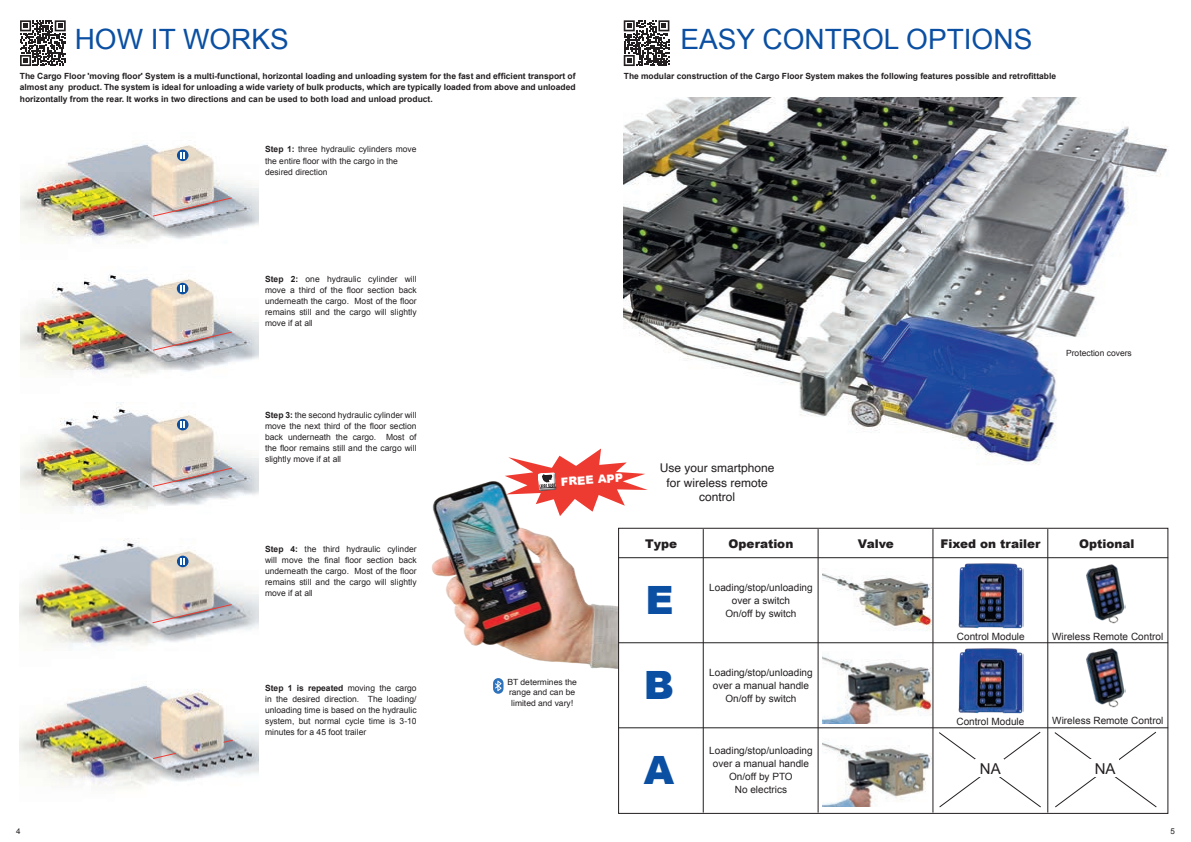
<style>
.page{position:relative;width:1191px;height:842px;background:#fff}
.page>*{position:absolute;margin:0;border:0;box-sizing:border-box;transform-origin:0 0}
.t1{font:900 39px/85px "Arial";color:#0a4fa2;text-align:justify}
.t2{font:28px "Arial";color:#0a4fa2}
.t3{font:15px "Arial";color:#231f20}
.t4{font:12px/14.4px "Helvetica";color:#231f20;text-align:center}
.t5{font:900 12px "Arial";color:#231f20}
.t6{font:900 11.4px "Arial";color:#fff}
.t7{font:10px/13px "Arial";color:#231f20;text-align:center}
.t8{font:8.5px/11px "Arial";color:#231f20;text-align:justify}
.t9{font:700 8.5px/11.5px "Arial";color:#231f20;text-align:justify}
.t10{font:8.5px/10.2px "Helvetica";color:#231f20}
.t11{font:8px "Arial";color:#231f20}
.s1{font-weight:700}
</style>
<div class="page">
<img style="left:432px;top:481px;width:186px;height:188px">
<img style="left:20px;top:141px;width:238px;height:102px">
<img style="left:20px;top:274px;width:238px;height:102px">
<img style="left:20px;top:402px;width:238px;height:137px">
<img style="left:20px;top:540px;width:238px;height:107px">
<img style="left:20px;top:681px;width:238px;height:107px">
<svg style="left:152px;top:197px;width:80px;height:20px;background:#c5bcbf"></svg>
<svg style="left:152px;top:331px;width:80px;height:20px;background:#c4babd"></svg>
<svg style="left:152px;top:467px;width:81px;height:20px;background:#c1b8ba"></svg>
<svg style="left:152px;top:604px;width:80px;height:19px;background:#bfb4b6"></svg>
<svg style="left:152px;top:753px;width:24px;height:6px"></svg>
<div style="left:177px;top:150px;width:11px;height:11px;background:#0a4fa2;border-radius:50%"></div>
<svg style="left:180px;top:152px;width:5px;height:7px"></svg>
<div style="left:177px;top:283px;width:11px;height:11px;background:#0a4fa2;border-radius:50%"></div>
<div style="left:177px;top:419px;width:11px;height:11px;background:#0a4fa2;border-radius:50%"></div>
<div style="left:177px;top:556px;width:11px;height:11px;background:#0a4fa2;border-radius:50%"></div>
<svg style="left:180px;top:286px;width:5px;height:6px"></svg>
<svg style="left:180px;top:422px;width:5px;height:6px"></svg>
<svg style="left:180px;top:559px;width:5px;height:6px"></svg>
<img style="left:624px;top:97px;width:545px;height:368px">
<svg style="left:20px;top:20px;width:46px;height:46px"></svg>
<svg style="left:505px;top:448px;width:143px;height:68px"></svg>
<svg style="left:493px;top:678px;width:10px;height:16px"></svg>
<svg style="left:223px;top:739px;width:10px;height:4px"></svg>
<svg style="left:624px;top:20px;width:45px;height:46px"></svg>
<img style="left:822px;top:573px;width:109px;height:58px">
<img style="left:822px;top:742px;width:109px;height:65px">
<img style="left:822px;top:656px;width:109px;height:67px">
<div style="left:618px;top:528px;width:550px;height:286px;border:1px solid #231f20"></div>
<hr style="left:618px;top:557px;width:550px;height:1px;background:#231f20">
<hr style="left:618px;top:642px;width:550px;height:1px;background:#231f20">
<hr style="left:618px;top:727px;width:550px;height:1px;background:#231f20">
<hr style="left:703px;top:529px;width:1px;height:284px;background:#231f20">
<hr style="left:818px;top:529px;width:1px;height:284px;background:#231f20">
<hr style="left:932px;top:529px;width:1px;height:284px;background:#231f20">
<hr style="left:1047px;top:529px;width:1px;height:284px;background:#231f20">
<svg style="left:1054px;top:731px;width:103px;height:77px"></svg>
<svg style="left:939px;top:731px;width:102px;height:77px"></svg>
<img style="left:958px;top:563px;width:65px;height:66px">
<img style="left:1086px;top:564px;width:39px;height:59px">
<img style="left:958px;top:648px;width:65px;height:65px">
<img style="left:1086px;top:648px;width:39px;height:59px">
<div style="left:1090px;top:760px;width:29px;height:17px;background:#fff"></div>
<div style="left:975px;top:760px;width:29px;height:17px;background:#fff"></div>
<h2 class="t2" style="left:75px;top:20px;width:216px">HOW IT WORKS</h2>
<p class="t9" style="left:20px;top:70px;width:557px">The Cargo Floor 'moving floor' System is a multi-functional, horizontal loading and unloading system for the fast and efficient transport of almost any product. The system is ideal for unloading a wide variety of bulk products, which are typically loaded from above and unloaded horizontally from the rear. It works in two directions and can be used to both load and unload product.</p>
<p class="t8" style="left:265px;top:144px;width:153px;line-height:11.5px;text-align:left"><span class="s1">Step 1:</span> three hydraulic cylinders move the entire floor with the cargo in the desired direction</p>
<h2 class="t2" style="left:680px;top:20px;width:353px">EASY CONTROL OPTIONS</h2>
<p class="t9" style="left:624px;top:70px;width:434px">The modular construction of the Cargo Floor System makes the following features possible and retrofittable</p>
<p class="t8" style="left:265px;top:274px;width:153px"><span class="s1">Step 2:</span> one hydraulic cylinder will move a third of the floor section back underneath the cargo. Most of the floor remains still and the cargo will slightly move if at all</p>
<p class="t8" style="left:265px;top:410px;width:153px"><span class="s1">Step 3:</span> the second hydraulic cylinder will move the next third of the floor section back underneath the cargo. Most of the floor remains still and the cargo will slightly move if at all</p>
<h3 class="t6" style="left:560px;top:473px;width:64px;rotate:-4deg">FREE APP</h3>
<h3 class="t4" style="left:660px;top:461px;width:116px">Use your smartphone for wireless remote control</h3>
<p class="t8" style="left:1066px;top:348px;width:67px">Protection covers</p>
<p class="t8" style="left:265px;top:544px;width:153px"><span class="s1">Step 4:</span> the third hydraulic cylinder will move the final floor section back underneath the cargo. Most of the floor remains still and the cargo will slightly move if at all</p>
<p class="t8" style="left:265px;top:683px;width:153px"><span class="s1">Step 1 is repeated</span> moving the cargo in the desired direction. The loading/ unloading time is based on the hydraulic system, but normal cycle time is 3-10 minutes for a 45 foot trailer</p>
<p class="t10" style="left:507px;top:677px;width:71px">BT determines the range and can be limited and vary!</p>
<h3 class="t5" style="left:645px;top:535px;width:33px">Type</h3>
<h3 class="t5" style="left:728px;top:535px;width:66px">Operation</h3>
<p class="t7" style="left:709px;top:581px;width:105px">Loading/stop/unloading over a switch<br>On/off by switch</p>
<h1 class="t1" style="left:644px;top:556px;width:32px">E B A</h1>
<p class="t7" style="left:709px;top:666px;width:105px">Loading/stop/unloading over a manual handle<br>On/off by switch</p>
<p class="t7" style="left:709px;top:744px;width:105px">Loading/stop/unloading over a manual handle<br>On/off by PTO<br>No electrics</p>
<h3 class="t5" style="left:858px;top:535px;width:37px">Valve</h3>
<h3 class="t5" style="left:940px;top:535px;width:102px">Fixed on trailer</h3>
<h3 class="t5" style="left:1079px;top:535px;width:57px">Optional</h3>
<p class="t7" style="left:957px;top:630px;width:69px">Control Module</p>
<p class="t7" style="left:1052px;top:630px;width:113px">Wireless Remote Control</p>
<p class="t7" style="left:956px;top:715px;width:69px">Control Module</p>
<p class="t7" style="left:1052px;top:714px;width:113px">Wireless Remote Control</p>
<h3 class="t3" style="left:980px;top:758px;width:22px">NA</h3>
<h3 class="t3" style="left:1094px;top:758px;width:22px">NA</h3>
<p class="t11" style="left:16px;top:825px;width:6px">4</p>
<p class="t11" style="left:1170px;top:825px;width:6px">5</p>
</div>
